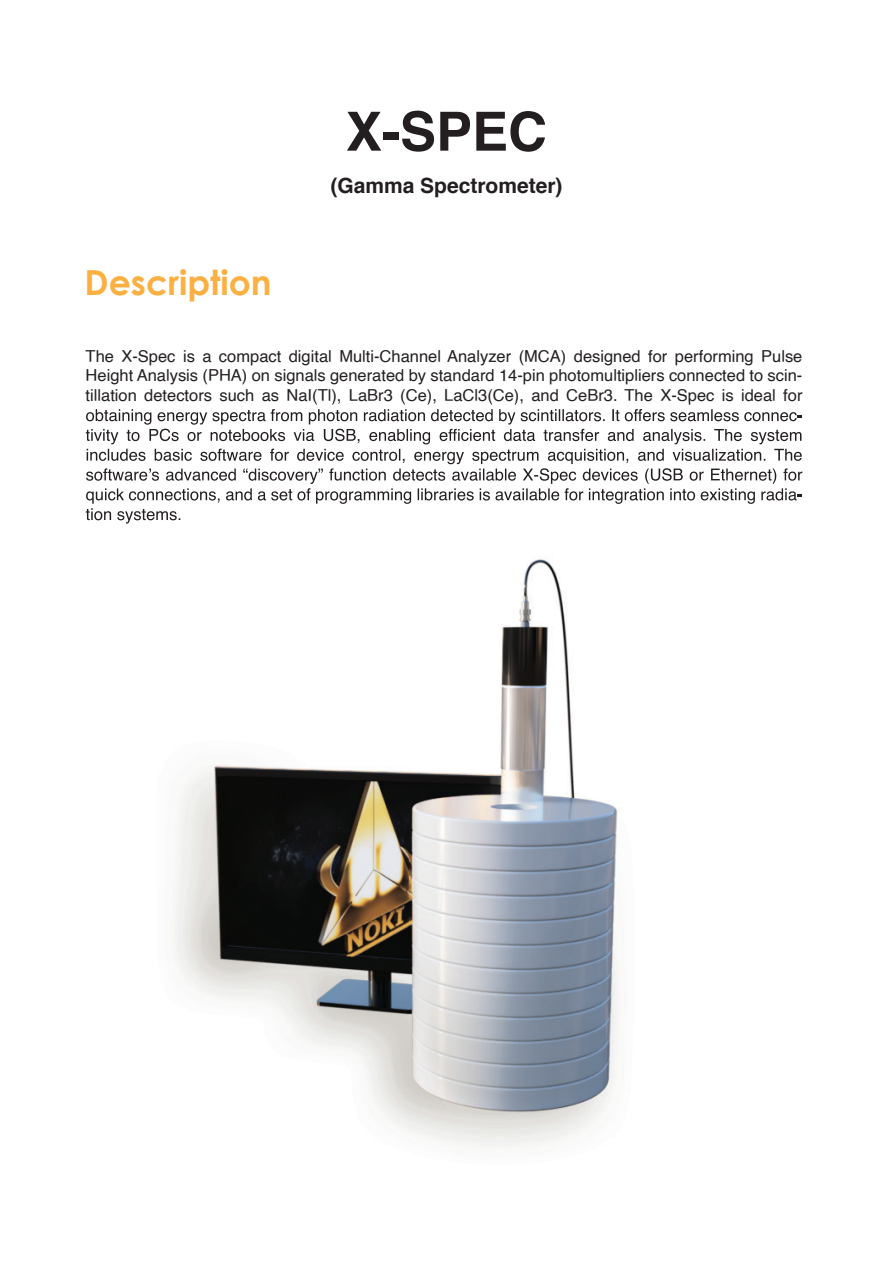
<style>
.page{position:relative;width:893px;height:1263px;background:#fff}
.page>*{position:absolute;margin:0;border:0;box-sizing:border-box;transform-origin:0 0}
.t1{font:700 54px "Helvetica";color:#231f20}
.t2{font:700 34.5px "Century Gothic";color:#fbb041}
.t3{font:700 21px "Helvetica";color:#231f20}
.t4{font:16.5px/19.8px "Helvetica";color:#231f20;text-align:justify}
</style>
<div class="page">
<img style="left:85px;top:428px;width:702px;height:719px">
<img style="left:314px;top:402px;width:377px;height:3px">
<img style="left:86px;top:409px;width:711px;height:16px">
<img style="left:86px;top:429px;width:716px;height:15px">
<img style="left:87px;top:449px;width:715px;height:15px">
<img style="left:86px;top:468px;width:717px;height:16px">
<img style="left:86px;top:488px;width:711px;height:16px">
<img style="left:86px;top:508px;width:94px;height:16px">
<h2 class="t2" style="left:85px;top:256px;width:188px">Description</h2>
<h1 class="t1" style="left:346px;top:88px;width:203px">X-SPEC</h1>
<p class="t3" style="left:330px;top:168px;width:234px">(Gamma Spectrometer)</p>
<p class="t4" style="left:86px;top:346px;width:718px">The X-Spec is a compact digital Multi-Channel Analyzer (MCA) designed for performing Pulse Height Analysis (PHA) on signals generated by standard 14-pin photomultipliers connected to scin&shy;tillation detectors such as NaI(Tl), LaBr3 (Ce), LaCl3(Ce), and CeBr3. The X-Spec is ideal for</p>
</div>
